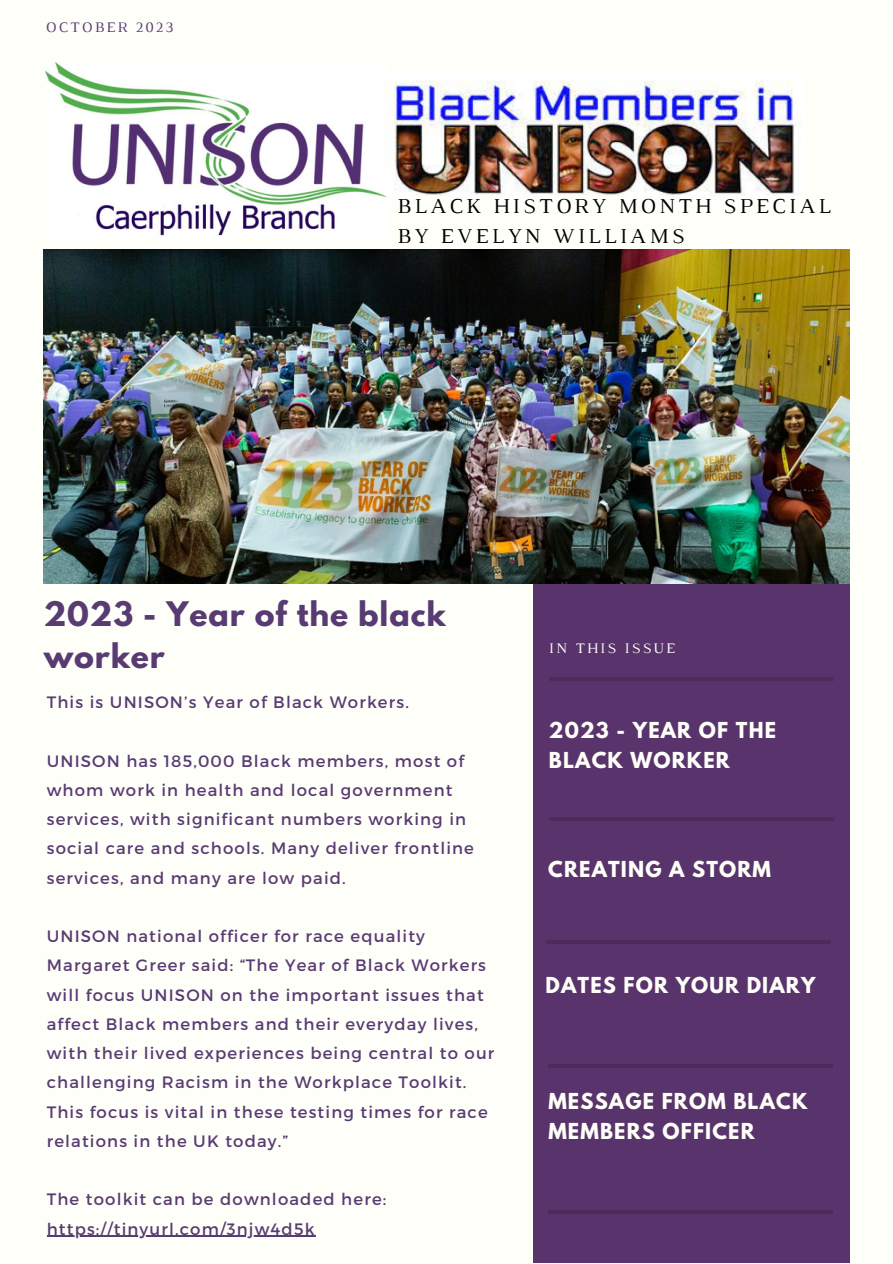
<style>
.page{position:relative;width:893px;height:1264px;background:#fff}
.page>*{position:absolute;margin:0;border:0;box-sizing:border-box;transform-origin:0 0}
.t1{font:700 30px/41.5px "League Spartan";letter-spacing:.03em;color:#593b74}
.t2{font:21.6px "Luthier";letter-spacing:.14em;color:#000}
.t3{font:700 19.5px/30.3px "League Spartan";letter-spacing:.06em;color:#fffff9}
.t4{font:16.5px/29.2px "Montserrat";letter-spacing:.07em;color:#593b74}
.t5{font:14.85px "Luthier";letter-spacing:.14em;color:#593b74}
.t6{font:14.85px "Luthier";letter-spacing:.14em;color:#fffff9}
</style>
<div class="page">
<div style="left:0;top:0;width:892px;height:1262px;background:#fffff9"></div>
<div style="left:533px;top:581px;width:316px;height:681px;background:#59346c"></div>
<hr style="left:549px;top:817px;width:285px;height:3px;background:#000">
<hr style="left:546px;top:940px;width:285px;height:4px;background:#4b2c5b">
<hr style="left:547px;top:1064px;width:285px;height:3px;background:#000">
<hr style="left:548px;top:1210px;width:284px;height:3px;background:#000">
<hr style="left:549px;top:677px;width:285px;height:4px;background:#4b2c5b">
<img style="left:44px;top:249px;width:804px;height:334px">
<img style="left:46px;top:62px;width:341px;height:174px">
<img style="left:385px;top:74px;width:411px;height:121px">
<hr style="left:47px;top:1235px;width:268px;height:1px;background:#593b74">
<p class="t5" style="left:46px;top:22px;width:129px">OCTOBER 2023</p>
<p class="t2" style="left:397px;top:198px;width:435px">BLACK HISTORY MONTH SPECIAL</p>
<p class="t2" style="left:397px;top:228px;width:289px">BY EVELYN WILLIAMS</p>
<p class="t1" style="left:44px;top:597px;width:403px">2023 - Year of the black worker</p>
<p class="t4" style="left:47px;top:687px;width:363px">This is UNISON’s Year of Black Workers.</p>
<p class="t4" style="left:47px;top:745px;width:428px">UNISON has 185,000 Black members, most of whom work in health and local government services, with significant numbers working in social care and schools. Many deliver frontline services, and many are low paid.</p>
<p class="t4" style="left:47px;top:920px;width:449px">UNISON national officer for race equality Margaret Greer said: “The Year of Black Workers will focus UNISON on the important issues that affect Black members and their everyday lives, with their lived experiences being central to our challenging Racism in the Workplace Toolkit.<br>This focus is vital in these testing times for race relations in the UK today.”</p>
<p class="t4" style="left:47px;top:1183px;width:341px">The toolkit can be downloaded here:</p>
<p class="t4" style="left:47px;top:1213px;width:269px">https://tinyurl.com/3njw4d5k</p>
<p class="t6" style="left:549px;top:642px;width:128px">IN THIS ISSUE</p>
<p class="t3" style="left:549px;top:717px;width:228px">2023 - YEAR OF THE<br>BLACK WORKER</p>
<p class="t3" style="left:548px;top:856px;width:224px">CREATING A STORM</p>
<p class="t3" style="left:545px;top:972px;width:271px">DATES FOR YOUR DIARY</p>
<p class="t3" style="left:548px;top:1088px;width:260px">MESSAGE FROM BLACK<br>MEMBERS OFFICER</p>
</div>
